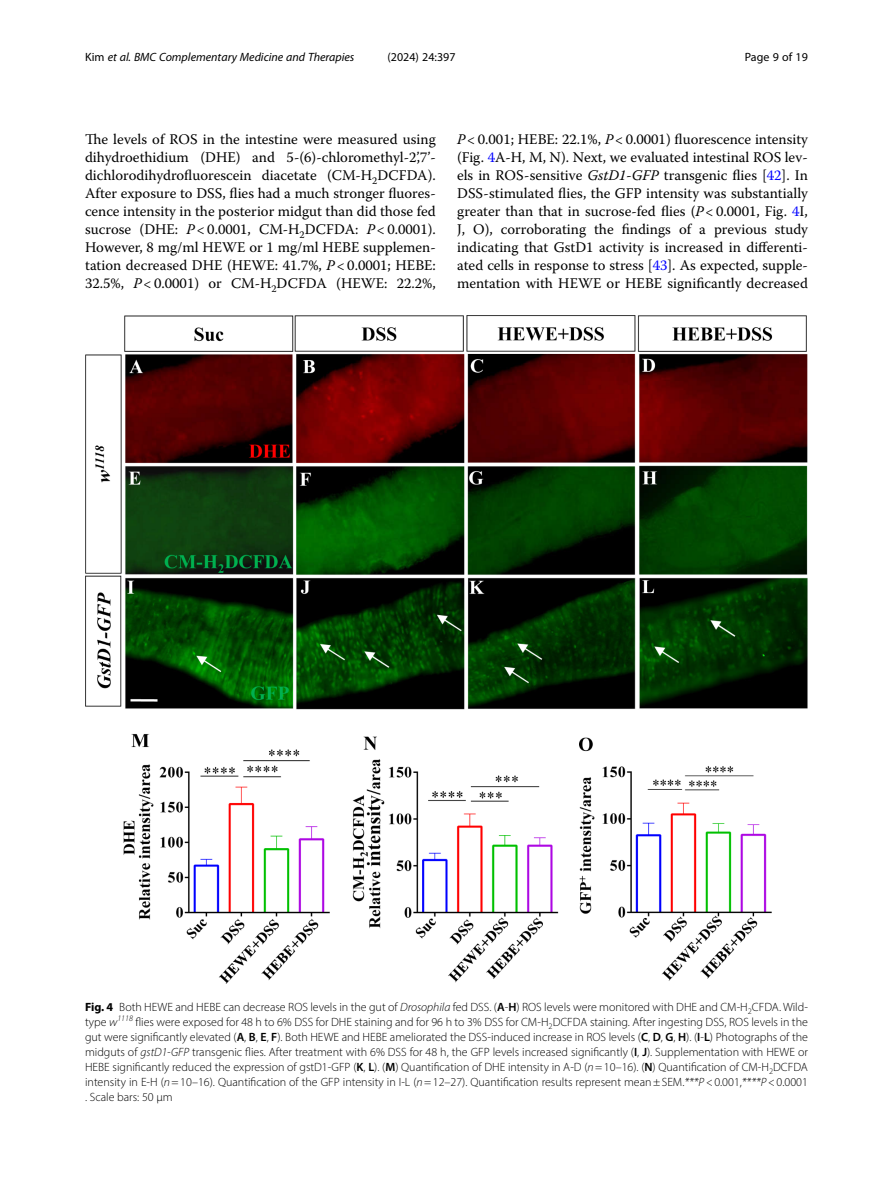
<style>
.page{position:relative;width:893px;height:1191px;background:#fff}
.page>*{position:absolute;margin:0;border:0;box-sizing:border-box;transform-origin:0 0}
.Body_Text{font:14.7px/18px "Warnock Pro";color:#000;text-align:justify}
.Figure_Caption{font:300 12px/15px "Myriad Pro";color:#000;text-align:justify}
.t1{font:italic 12px "Myriad Pro";color:#000}
.t2{font:12px "Myriad Pro";color:#000}
.s1{font-style:normal}
.s2{font-style:italic}
.s3{color:#00f}
.s4{font-weight:700}
.s5{font-weight:600}
</style>
<div class="page">
<img style="left:85px;top:316px;width:723px;height:668px">
<p class="t1" style="left:85px;top:50px;width:271px"><span class="s1">Kim</span> et al. BMC Complementary Medicine and Therapies</p>
<p class="t2" style="left:387px;top:50px;width:70px">(2024) 24:397</p>
<p class="t2" style="left:745px;top:50px;width:65px">Page 9 of 19</p>
<p class="Body_Text" style="left:85px;top:130px;width:352px">The levels of ROS in the intestine were measured using dihydroethidium (DHE) and 5-(6)-chloromethyl-2’,7’- dichlorodihydrofluorescein diacetate (CM-H<sub>2</sub>DCFDA).<br>After exposure to DSS, flies had a much stronger fluores&shy;cence intensity in the posterior midgut than did those fed sucrose (DHE: <span class="s2">P&lt;</span>0.0001, CM-H<sub>2</sub>DCFDA: <span class="s2">P&lt;</span>0.0001).<br>However, 8 mg/ml HEWE or 1 mg/ml HEBE supplemen&shy;tation decreased DHE (HEWE: 41.7%, <span class="s2">P&lt;</span>0.0001; HEBE:<br>32.5%, <span class="s2">P&lt;</span>0.0001) or CM-H<sub>2</sub>DCFDA (HEWE: 22.2%,</p>
<p class="Body_Text" style="left:457px;top:130px;width:352px"><span class="s2">P&lt;</span>0.001; HEBE: 22.1%, <span class="s2">P&lt;</span>0.0001) fluorescence intensity (Fig. <span class="s3">4</span>A-H, M, N). Next, we evaluated intestinal ROS lev&shy;els in ROS-sensitive <span class="s2">GstD1-GFP</span> transgenic flies [<span class="s3">42</span>]. In DSS-stimulated flies, the GFP intensity was substantially greater than that in sucrose-fed flies (<span class="s2">P&lt;</span>0.0001, Fig. <span class="s3">4</span>I, J, O), corroborating the findings of a previous study indicating that GstD1 activity is increased in differenti&shy;ated cells in response to stress [<span class="s3">43</span>]. As expected, supple&shy;mentation with HEWE or HEBE significantly decreased</p>
<p class="Figure_Caption" style="left:85px;top:999px;width:724px"><span class="s4">Fig. 4</span> Both HEWE and HEBE can decrease ROS levels in the gut of <span class="s2">Drosophila</span> fed DSS. (<span class="s5">A</span>-<span class="s5">H</span>) ROS levels were monitored with DHE and CM-H<sub>2</sub>CFDA. Wild&shy;type <span class="s2">w</span><sup>1118</sup> flies were exposed for 48 h to 6% DSS for DHE staining and for 96 h to 3% DSS for CM-H<sub>2</sub>DCFDA staining. After ingesting DSS, ROS levels in the gut were significantly elevated (<span class="s5">A</span>, <span class="s5">B</span>, <span class="s5">E</span>, <span class="s5">F</span>). Both HEWE and HEBE ameliorated the DSS-induced increase in ROS levels (<span class="s5">C</span>, <span class="s5">D</span>, <span class="s5">G</span>, <span class="s5">H</span>). (<span class="s5">I</span>-<span class="s5">L</span>) Photographs of the midguts of <span class="s2">gstD1-GFP</span> transgenic flies. After treatment with 6% DSS for 48 h, the GFP levels increased significantly (<span class="s5">I</span>, <span class="s5">J</span>). Supplementation with HEWE or HEBE significantly reduced the expression of gstD1-GFP (<span class="s5">K</span>, <span class="s5">L</span>). (<span class="s5">M</span>) Quantification of DHE intensity in A-D (<span class="s2">n</span>=10–16). (<span class="s5">N</span>) Quantification of CM-H<sub>2</sub>DCFDA intensity in E-H (<span class="s2">n</span>=10–16). Quantification of the GFP intensity in I-L (<span class="s2">n</span>=12–27). Quantification results represent mean±SEM.<span class="s2">***P&lt;</span>0.001,<span class="s2">****P&lt;</span>0.0001 . Scale bars: 50 μm</p>
</div>
